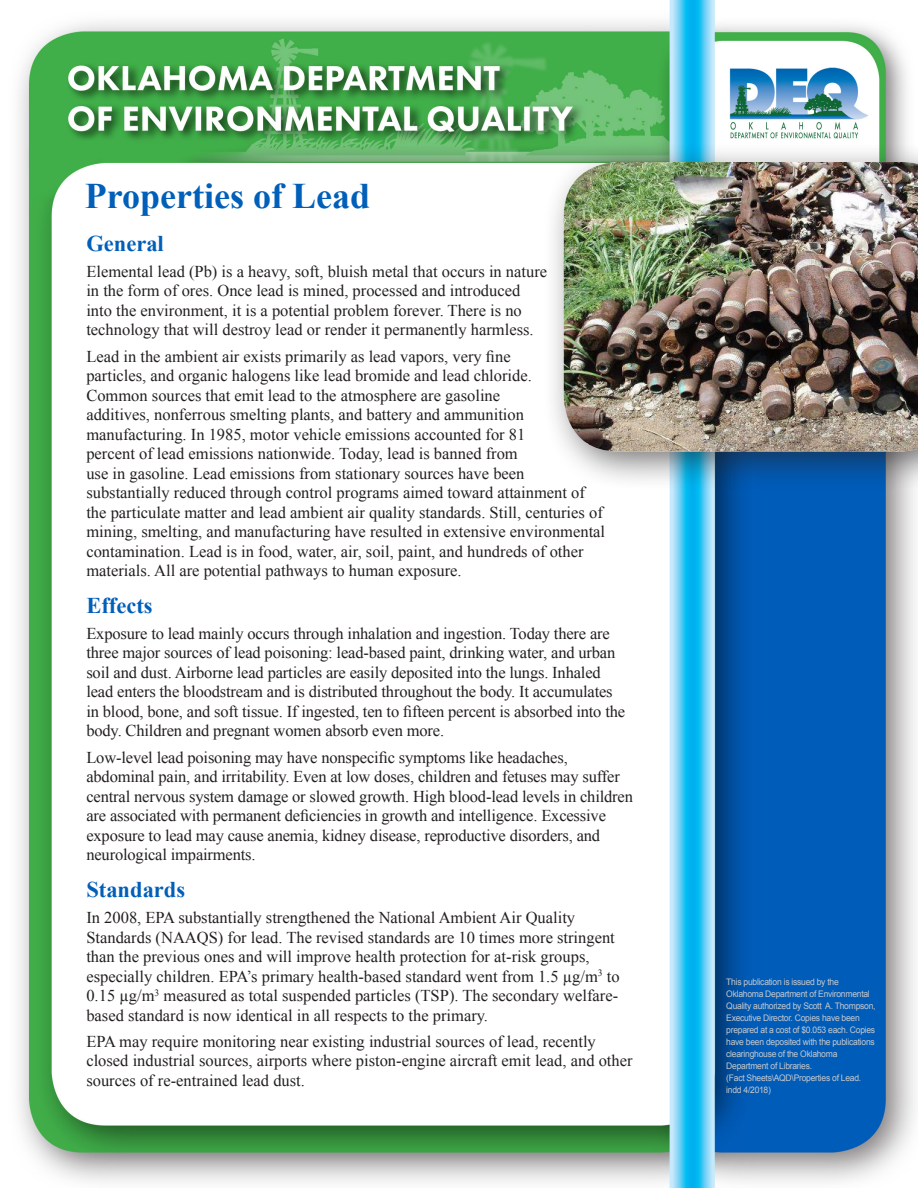
<style>
.page{position:relative;width:918px;height:1188px;background:#fff}
.page>*{position:absolute;margin:0;border:0;box-sizing:border-box;transform-origin:0 0}
.t1{font:700 36px "Times New Roman";color:#005fb9}
.t2{font:700 22.5px "Times New Roman";color:#005fb9}
.t3{font:16.5px/19.5px "Times New Roman";color:#231f20}
.t4{font:9px/12px "Arial";letter-spacing:-.03em;color:#c7c8ca;scale:.95 1}
</style>
<div class="page">
<img style="left:18px;top:0;width:898px;height:1188px">
<div style="left:543px;top:141px;width:375px;height:350px;background:#231f20;opacity:.6"></div>
<img style="left:564px;top:162px;width:354px;height:289px">
<h1 class="t1" style="left:85px;top:171px;width:287px">Properties of Lead</h1>
<h2 class="t2" style="left:86px;top:228px;width:79px">General</h2>
<p class="t3" style="left:86px;top:261px;width:462px">Elemental lead (Pb) is a heavy, soft, bluish metal that occurs in nature in the form of ores. Once lead is mined, processed and introduced into the environment, it is a potential problem forever. There is no technology that will destroy lead or render it permanently harmless.</p>
<p class="t3" style="left:86px;top:346px;width:520px">Lead in the ambient air exists primarily as lead vapors, very fine<br>particles, and organic halogens like lead bromide and lead chloride.<br>Common sources that emit lead to the atmosphere are gasoline<br>additives, nonferrous smelting plants, and battery and ammunition manufacturing. In 1985, motor vehicle emissions accounted for 81<br>percent of lead emissions nationwide. Today, lead is banned from<br>use in gasoline. Lead emissions from stationary sources have been substantially reduced through control programs aimed toward attainment of the particulate matter and lead ambient air quality standards. Still, centuries of mining, smelting, and manufacturing have resulted in extensive environmental contamination. Lead is in food, water, air, soil, paint, and hundreds of other materials. All are potential pathways to human exposure.</p>
<h2 class="t2" style="left:86px;top:590px;width:68px">Effects</h2>
<p class="t3" style="left:86px;top:623px;width:540px">Exposure to lead mainly occurs through inhalation and ingestion. Today there are three major sources of lead poisoning: lead-based paint, drinking water, and urban soil and dust. Airborne lead particles are easily deposited into the lungs. Inhaled lead enters the bloodstream and is distributed throughout the body. It accumulates in blood, bone, and soft tissue. If ingested, ten to fifteen percent is absorbed into the body. Children and pregnant women absorb even more.</p>
<p class="t3" style="left:86px;top:747px;width:548px">Low-level lead poisoning may have nonspecific symptoms like headaches, abdominal pain, and irritability. Even at low doses, children and fetuses may suffer central nervous system damage or slowed growth. High blood-lead levels in children are associated with permanent deficiencies in growth and intelligence. Excessive exposure to lead may cause anemia, kidney disease, reproductive disorders, and neurological impairments.</p>
<h2 class="t2" style="left:86px;top:874px;width:100px">Standards</h2>
<p class="t3" style="left:86px;top:907px;width:535px">In 2008, EPA substantially strengthened the National Ambient Air Quality Standards (NAAQS) for lead. The revised standards are 10 times more stringent than the previous ones and will improve health protection for at-risk groups, especially children. EPA’s primary health-based standard went from 1.5 µg/m<sup>3</sup> to 0.15 µg/m<sup>3</sup> measured as total suspended particles (TSP). The secondary welfare&shy;based standard is now identical in all respects to the primary.</p>
<p class="t3" style="left:86px;top:1031px;width:548px">EPA may require monitoring near existing industrial sources of lead, recently closed industrial sources, airports where piston-engine aircraft emit lead, and other sources of re-entrained lead dust.</p>
<p class="t4" style="left:726px;top:976px;width:159px">This publication is issued by the Oklahoma Department of Environmental Quality authorized by Scott A. Thompson, Executive Director. Copies have been prepared at a cost of $0.053 each. Copies have been deposited with the publications clearinghouse of the Oklahoma Department of Libraries.<br>(Fact Sheets\AQD\Properties of Lead. indd 4/2018)</p>
</div>
